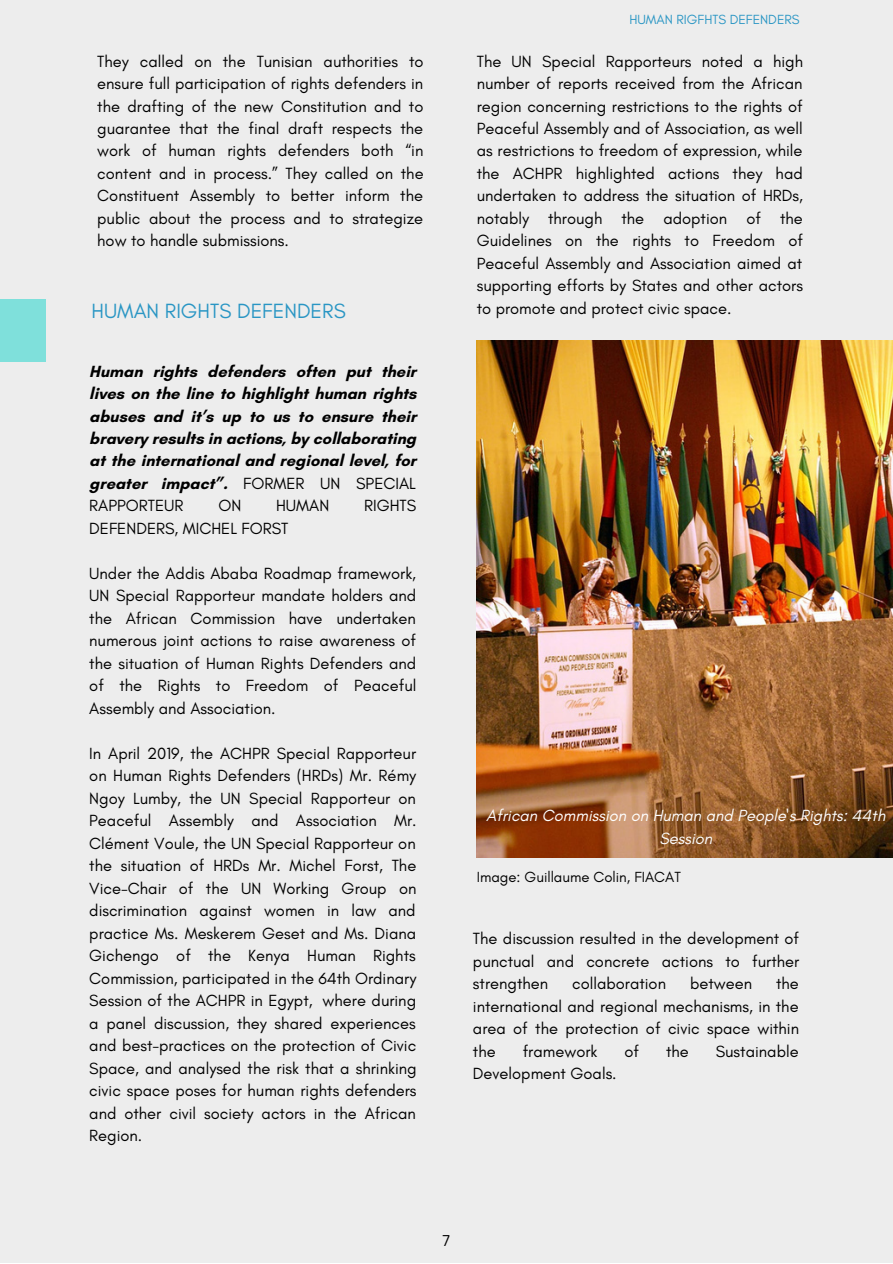
<style>
.page{position:relative;width:893px;height:1264px;background:#fff}
.page>*{position:absolute;margin:0;border:0;box-sizing:border-box;transform-origin:0 0}
.t1{font:21px "Glacial Indifference";color:#2a96c4}
.t2{font:16.5px/22.5px "Glacial Indifference";color:#000;text-align:justify}
.t3{font:700 16.5px/22.5px "Glacial Indifference";color:#000;text-align:justify}
.t4{font:italic 16.5px/22.5px "Glacial Indifference";color:#fff;text-align:center}
.t5{font:15.15px "Canva Sans";color:#000}
.t6{font:14.85px "Glacial Indifference";color:#000}
.t7{font:13.5px "Glacial Indifference";color:#2a96c4}
.s1{font-weight:400}
</style>
<div class="page">
<div style="left:0;top:0;width:892px;height:1262px;background:#ededed"></div>
<img style="left:476px;top:340px;width:416px;height:517px">
<div style="left:0;top:299px;width:46px;height:63px;background:#7fe0db"></div>
<p class="t7" style="left:629px;top:11px;width:172px">HUMAN RIGFHTS DEFENDERS</p>
<p class="t2" style="left:97px;top:49px;width:328px">They called on the Tunisian authorities to ensure full participation of rights defenders in the drafting of the new Constitution and to guarantee that the final draft respects the work of human rights defenders both “in content and in process.” They called on the Constituent Assembly to better inform the public about the process and to strategize how to handle submissions.</p>
<p class="t2" style="left:476px;top:49px;width:328px">The UN Special Rapporteurs noted a high number of reports received from the African region concerning restrictions to the rights of Peaceful Assembly and of Association, as well as restrictions to freedom of expression, while the ACHPR highlighted actions they had undertaken to address the situation of HRDs, notably through the adoption of the Guidelines on the rights to Freedom of Peaceful Assembly and Association aimed at supporting efforts by States and other actors to promote and protect civic space.</p>
<p class="t1" style="left:92px;top:298px;width:256px">HUMAN RIGHTS DEFENDERS</p>
<p class="t3" style="left:89px;top:359px;width:329px">Human rights defenders often put their lives on the line to highlight human rights abuses and it’s up to us to ensure their bravery results in actions, by collaborating at the international and regional level, for greater impact”. <span class="s1">FORMER UN SPECIAL RAPPORTEUR</span></p>
<p class="t2" style="left:218px;top:494px;width:24px">ON</p>
<p class="t2" style="left:276px;top:494px;width:55px">HUMAN</p>
<p class="t2" style="left:364px;top:494px;width:54px">RIGHTS</p>
<p class="t2" style="left:89px;top:517px;width:201px">DEFENDERS, MICHEL FORST</p>
<p class="t2" style="left:89px;top:562px;width:328px">Under the Addis Ababa Roadmap framework, UN Special Rapporteur mandate holders and the African Commission have undertaken numerous joint actions to raise awareness of the situation of Human Rights Defenders and of the Rights to Freedom of Peaceful Assembly and Association.</p>
<p class="t2" style="left:89px;top:741px;width:329px">In April 2019, the ACHPR Special Rapporteur on Human Rights Defenders (HRDs) Mr. Rémy Ngoy Lumby, the UN Special Rapporteur on Peaceful Assembly and Association Mr.<br>Clément Voule, the UN Special Rapporteur on the situation of HRDs Mr. Michel Forst, The Vice-Chair of the UN Working Group on discrimination against women in law and practice Ms. Meskerem Geset and Ms. Diana Gichengo of the Kenya Human Rights Commission, participated in the 64th Ordinary Session of the ACHPR in Egypt, where during a panel discussion, they shared experiences and best-practices on the protection of Civic Space, and analysed the risk that a shrinking civic space poses for human rights defenders and other civil society actors in the African Region.</p>
<p class="t4" style="left:486px;top:804px;width:400px">African Commission on Human and People's Rights: 44th<br>Session</p>
<p class="t6" style="left:476px;top:868px;width:206px">Image: Guillaume Colin, FIACAT</p>
<p class="t2" style="left:473px;top:927px;width:328px">The discussion resulted in the development of punctual and concrete actions to further strengthen</p>
<p class="t2" style="left:473px;top:972px;width:327px;text-indent:303px">the international and regional mechanisms, in the area of the protection of civic space within the</p>
<p class="t2" style="left:572px;top:972px;width:95px">collaboration</p>
<p class="t2" style="left:690px;top:972px;width:64px">between</p>
<p class="t2" style="left:522px;top:1039px;width:76px">framework</p>
<p class="t2" style="left:624px;top:1039px;width:16px">of</p>
<p class="t2" style="left:666px;top:1039px;width:24px">the</p>
<p class="t2" style="left:715px;top:1039px;width:84px">Sustainable</p>
<p class="t2" style="left:473px;top:1062px;width:145px">Development Goals.</p>
<p class="t5" style="left:442px;top:1230px;width:9px">7</p>
</div>
